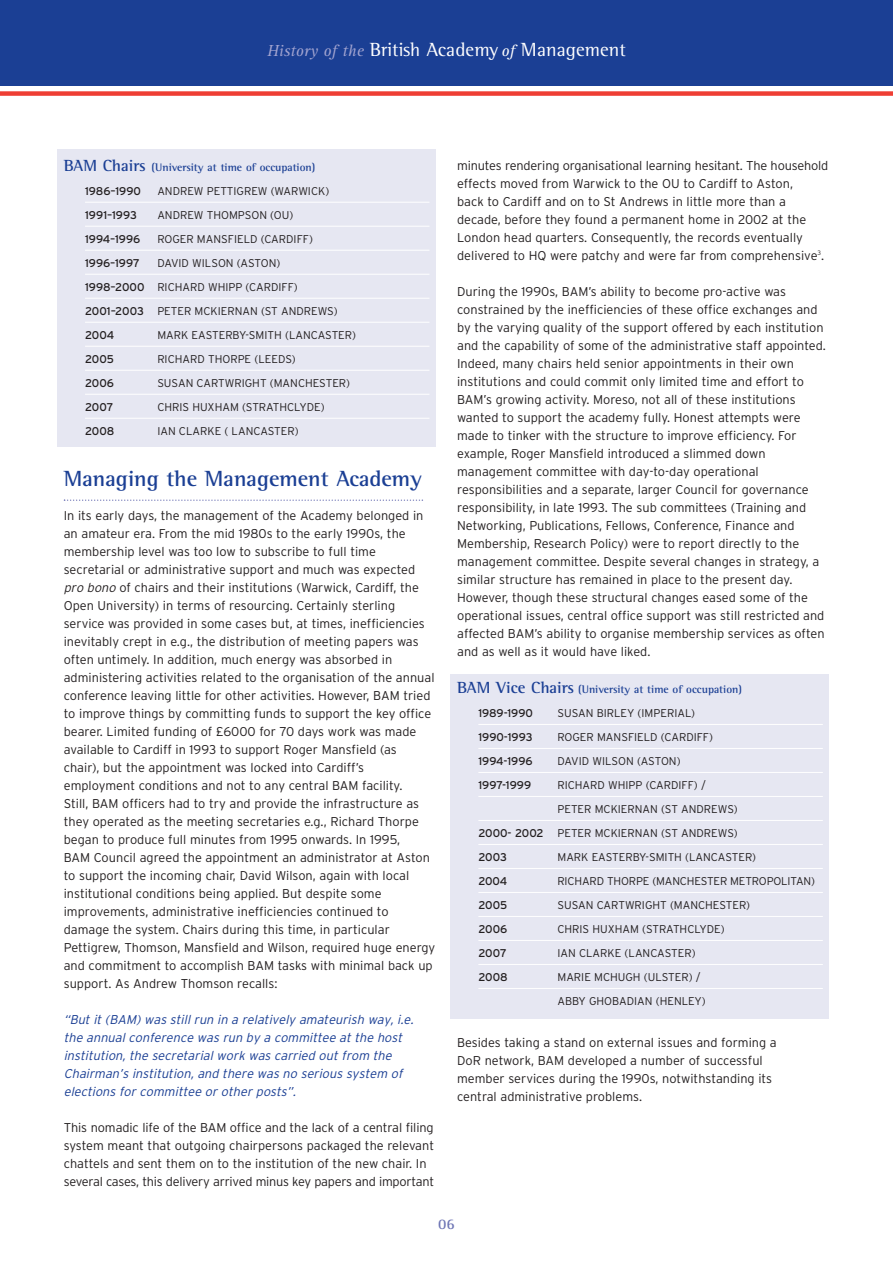
<style>
.page{position:relative;width:893px;height:1263px;background:#fff}
.page>*{position:absolute;margin:0;border:0;box-sizing:border-box;transform-origin:0 0}
.t1{font:700 22.5px "Rotis Semi Serif";color:#1b3f94}
.t2{font:19.5px "Rotis Semi Serif";letter-spacing:.005em;color:#fff}
.t3{font:700 15px "Rotis Semi Serif";color:#6f76b5}
.t4{font:300 12.75px/18px "Interstate";color:#231f20}
.t5{font:italic 300 12.75px/18px "Interstate";color:#1b3f94}
.t6{font:300 11.25px/24px "Interstate";color:#231f20}
.t7{font:11.25px "Interstate";color:#231f20}
.t8{font:700 11.25px "Rotis Semi Serif";color:#1b3f94}
.s1{font-family:"Rotis Serif";font-style:italic;font-size:16.5px;color:#a2a4d0}
.s2{font-family:"Rotis Serif";font-style:italic;font-size:16.5px}
.s3{font-size:16.5px}
.s4{font-weight:400}
.s5{font-style:italic}
</style>
<div class="page">
<div style="left:57px;top:149px;width:379px;height:297px;background:#e6e7f2"></div>
<div style="left:451px;top:674px;width:378px;height:345px;background:#e6e7f2"></div>
<hr style="left:85px;top:202px;width:344px;height:1px;background:#fff">
<hr style="left:85px;top:226px;width:344px;height:1px;background:#fff">
<hr style="left:85px;top:250px;width:344px;height:1px;background:#fff">
<hr style="left:85px;top:274px;width:344px;height:1px;background:#fff">
<hr style="left:85px;top:298px;width:344px;height:1px;background:#fff">
<hr style="left:85px;top:322px;width:344px;height:1px;background:#fff">
<hr style="left:85px;top:346px;width:344px;height:1px;background:#fff">
<hr style="left:85px;top:370px;width:344px;height:1px;background:#fff">
<hr style="left:85px;top:394px;width:344px;height:1px;background:#fff">
<hr style="left:85px;top:418px;width:344px;height:1px;background:#fff">
<svg style="left:64px;top:499px;width:359px;height:2px"></svg>
<hr style="left:478px;top:724px;width:345px;height:1px;background:#fff">
<hr style="left:478px;top:748px;width:345px;height:1px;background:#fff">
<hr style="left:478px;top:772px;width:345px;height:1px;background:#fff">
<hr style="left:478px;top:796px;width:345px;height:1px;background:#fff">
<hr style="left:478px;top:820px;width:345px;height:1px;background:#fff">
<hr style="left:478px;top:844px;width:345px;height:1px;background:#fff">
<hr style="left:478px;top:868px;width:345px;height:1px;background:#fff">
<hr style="left:478px;top:892px;width:345px;height:1px;background:#fff">
<hr style="left:478px;top:916px;width:345px;height:1px;background:#fff">
<hr style="left:478px;top:940px;width:345px;height:1px;background:#fff">
<hr style="left:478px;top:964px;width:345px;height:1px;background:#fff">
<hr style="left:478px;top:988px;width:345px;height:1px;background:#fff">
<div style="left:0;top:0;width:893px;height:86px;background:#1b3f94"></div>
<div style="left:0;top:91px;width:893px;height:5px;background:#ee3e34"></div>
<h2 class="t2" style="left:267px;top:43px;width:360px"><span class="s1">History of the</span> British Academy <span class="s2">of</span> Management</h2>
<p class="t8" style="left:64px;top:163px;width:253px"><span class="s3">BAM Chairs</span> (University at time of occupation)</p>
<p class="t7" style="left:85px;top:185px;width:58px">1986–1990</p>
<p class="t6" style="left:157px;top:179px;width:173px">ANDREW PETTIGREW (WARWICK)</p>
<p class="t7" style="left:85px;top:209px;width:53px">1991–1993</p>
<p class="t6" style="left:157px;top:203px;width:138px">ANDREW THOMPSON (OU)</p>
<p class="t7" style="left:85px;top:233px;width:57px">1994–1996</p>
<p class="t6" style="left:157px;top:227px;width:157px">ROGER MANSFIELD (CARDIFF)</p>
<p class="t7" style="left:85px;top:257px;width:56px">1996–1997</p>
<p class="t6" style="left:85px;top:251px;width:254px;text-indent:72px">DAVID WILSON (ASTON)<br><span class="s4">1998–2000</span> RICHARD WHIPP (CARDIFF)<br><span class="s4">2001–2003</span> PETER MCKIERNAN (ST ANDREWS)<br><span class="s4">2004</span></p>
<p class="t6" style="left:157px;top:323px;width:200px">MARK EASTERBY-SMITH (LANCASTER)</p>
<p class="t7" style="left:85px;top:353px;width:30px">2005</p>
<p class="t6" style="left:157px;top:347px;width:140px">RICHARD THORPE (LEEDS)</p>
<p class="t7" style="left:85px;top:377px;width:30px">2006</p>
<p class="t6" style="left:157px;top:371px;width:194px">SUSAN CARTWRIGHT (MANCHESTER)</p>
<p class="t7" style="left:85px;top:401px;width:30px">2007</p>
<p class="t6" style="left:157px;top:395px;width:169px">CHRIS HUXHAM (STRATHCLYDE)</p>
<p class="t7" style="left:85px;top:425px;width:31px">2008</p>
<p class="t6" style="left:157px;top:419px;width:143px">IAN CLARKE ( LANCASTER)</p>
<h1 class="t1" style="left:64px;top:471px;width:360px">Managing the Management Academy</h1>
<p class="t4" style="left:64px;top:506px;width:373px">In its early days, the management of the Academy belonged in an amateur era. From the mid 1980s to the early 1990s, the membership level was too low to subscribe to full time secretarial or administrative support and much was expected <span class="s5">pro bono</span> of chairs and their institutions (Warwick, Cardiff, the Open University) in terms of resourcing. Certainly sterling service was provided in some cases but, at times, inefficiencies inevitably crept in e.g., the distribution of meeting papers was often untimely. In addition, much energy was absorbed in administering activities related to the organisation of the annual conference leaving little for other activities. However, BAM tried to improve things by committing funds to support the key office bearer. Limited funding of £6000 for 70 days work was made available to Cardiff in 1993 to support Roger Mansfield (as chair), but the appointment was locked into Cardiff’s employment conditions and not to any central BAM facility.<br>Still, BAM officers had to try and provide the infrastructure as they operated as the meeting secretaries e.g., Richard Thorpe began to produce full minutes from 1995 onwards. In 1995,<br>BAM Council agreed the appointment an administrator at Aston to support the incoming chair, David Wilson, again with local institutional conditions being applied. But despite some improvements, administrative inefficiencies continued to damage the system. Chairs during this time, in particular Pettigrew, Thomson, Mansfield and Wilson, required huge energy and commitment to accomplish BAM tasks with minimal back up support. As Andrew Thomson recalls:</p>
<p class="t5" style="left:64px;top:1010px;width:353px">“But it (BAM) was still run in a relatively amateurish way, i.e. the annual conference was run by a committee at the host institution, the secretarial work was carried out from the Chairman’s institution, and there was no serious system of elections for committee or other posts”.</p>
<p class="t4" style="left:64px;top:1118px;width:372px">This nomadic life of the BAM office and the lack of a central filing system meant that outgoing chairpersons packaged the relevant chattels and sent them on to the institution of the new chair. In several cases, this delivery arrived minus key papers and important</p>
<p class="t4" style="left:457px;top:156px;width:373px">minutes rendering organisational learning hesitant. The household effects moved from Warwick to the OU to Cardiff to Aston,<br>back to Cardiff and on to St Andrews in little more than a decade, before they found a permanent home in 2002 at the London head quarters. Consequently, the records eventually delivered to HQ were patchy and were far from comprehensive<sup>3</sup>.</p>
<p class="t4" style="left:457px;top:282px;width:370px">During the 1990s, BAM’s ability to become pro-active was constrained by the inefficiencies of these office exchanges and by the varying quality of the support offered by each institution and the capability of some of the administrative staff appointed.<br>Indeed, many chairs held senior appointments in their own institutions and could commit only limited time and effort to BAM’s growing activity. Moreso, not all of these institutions wanted to support the academy fully. Honest attempts were made to tinker with the structure to improve efficiency. For example, Roger Mansfield introduced a slimmed down management committee with day-to-day operational responsibilities and a separate, larger Council for governance responsibility, in late 1993. The sub committees (Training and Networking, Publications, Fellows, Conference, Finance and Membership, Research Policy) were to report directly to the management committee. Despite several changes in strategy, a similar structure has remained in place to the present day.<br>However, though these structural changes eased some of the operational issues, central office support was still restricted and affected BAM’s ability to organise membership services as often and as well as it would have liked.</p>
<p class="t8" style="left:457px;top:686px;width:286px"><span class="s3">BAM Vice Chairs</span> (University at time of occupation)</p>
<p class="t7" style="left:478px;top:707px;width:56px">1989-1990</p>
<p class="t6" style="left:557px;top:701px;width:139px">SUSAN BIRLEY (IMPERIAL)</p>
<p class="t7" style="left:478px;top:731px;width:56px">1990-1993</p>
<p class="t6" style="left:557px;top:725px;width:157px">ROGER MANSFIELD (CARDIFF)</p>
<p class="t7" style="left:478px;top:755px;width:56px">1994-1996</p>
<p class="t6" style="left:557px;top:749px;width:125px">DAVID WILSON (ASTON)</p>
<p class="t7" style="left:478px;top:779px;width:54px">1997-1999</p>
<p class="t6" style="left:557px;top:773px;width:150px">RICHARD WHIPP (CARDIFF) /</p>
<p class="t6" style="left:557px;top:797px;width:182px">PETER MCKIERNAN (ST ANDREWS)</p>
<p class="t6" style="left:478px;top:821px;width:261px"><span class="s4">2000- 2002</span> PETER MCKIERNAN (ST ANDREWS)</p>
<p class="t7" style="left:478px;top:851px;width:30px">2003</p>
<p class="t6" style="left:557px;top:845px;width:200px">MARK EASTERBY-SMITH (LANCASTER)</p>
<p class="t7" style="left:478px;top:875px;width:30px">2004</p>
<p class="t6" style="left:557px;top:869px;width:259px">RICHARD THORPE (MANCHESTER METROPOLITAN)</p>
<p class="t7" style="left:478px;top:899px;width:30px">2005</p>
<p class="t6" style="left:557px;top:893px;width:194px">SUSAN CARTWRIGHT (MANCHESTER)</p>
<p class="t7" style="left:478px;top:923px;width:30px">2006</p>
<p class="t6" style="left:557px;top:917px;width:169px">CHRIS HUXHAM (STRATHCLYDE)</p>
<p class="t7" style="left:478px;top:947px;width:30px">2007</p>
<p class="t6" style="left:557px;top:941px;width:140px">IAN CLARKE (LANCASTER)</p>
<p class="t7" style="left:478px;top:971px;width:31px">2008</p>
<p class="t6" style="left:557px;top:965px;width:150px">MARIE MCHUGH (ULSTER) /<br>ABBY GHOBADIAN (HENLEY)</p>
<p class="t4" style="left:457px;top:1034px;width:321px">Besides taking a stand on external issues and forming a DoR network, BAM developed a number of successful member services during the 1990s, notwithstanding its central administrative problems.</p>
<p class="t3" style="left:438px;top:1219px;width:18px">06</p>
</div>
